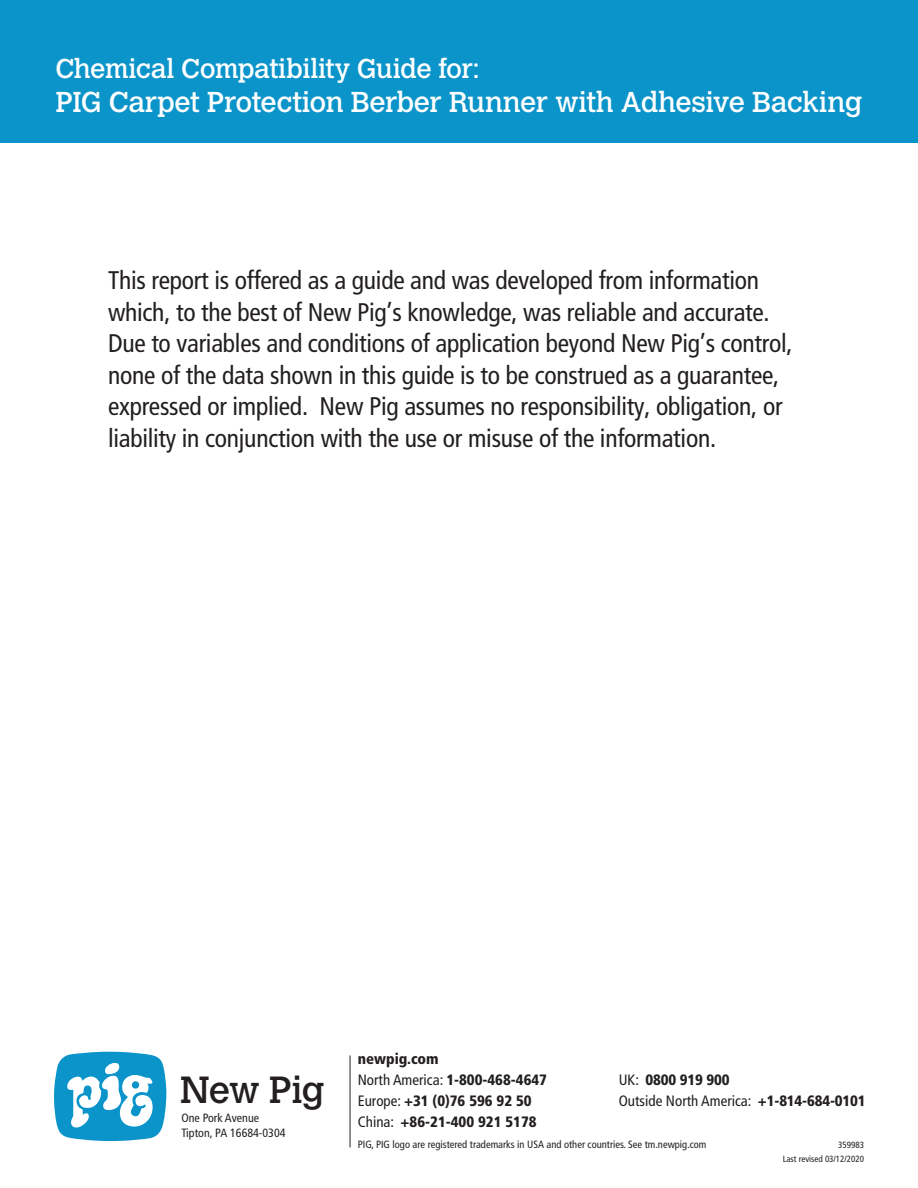
<style>
.page{position:relative;width:918px;height:1188px;background:#fff}
.page>*{position:absolute;margin:0;border:0;box-sizing:border-box;transform-origin:0 0}
.t1{font:37.5px "Calvert MT Std";letter-spacing:-.03em;color:#231f20}
.t2{font:28.5px "Calvert MT Std";letter-spacing:-.02em;color:#fff}
.t3{font:27px "Calvert MT Std";letter-spacing:-.025em;color:#fff}
.t4{font:condensed 25.5px/31.5px "Frutiger";letter-spacing:-.01em;color:#231f20}
.t5{font:900 condensed 15px "Frutiger";color:#231f20}
.t6{font:condensed 15px "Frutiger";color:#231f20}
.t7{font:condensed 12px "Frutiger";color:#231f20}
.t8{font:condensed 10.5px "Frutiger";color:#231f20}
.t9{font:condensed 9px "Frutiger";color:#231f20}
.s1{font-weight:400}
.s2{font-weight:900}
</style>
<div class="page">
<div style="left:0;top:0;width:918px;height:142px;background:#0a94ca"></div>
<hr style="left:350px;top:1056px;width:1px;height:91px;background:#231f20">
<svg style="left:54px;top:1052px;width:112px;height:89px"></svg>
<div style="left:132px;top:1081px;width:7px;height:8px;background:#0a94ca;border-radius:50%"></div>
<p class="t3" style="left:55px;top:52px;width:426px">Chemical Compatibility Guide for:</p>
<p class="t2" style="left:55px;top:85px;width:809px">PIG Carpet Protection Berber Runner with Adhesive Backing</p>
<p class="t4" style="left:108px;top:265px;width:686px">This report is offered as a guide and was developed from information which, to the best of New Pig’s knowledge, was reliable and accurate.<br>Due to variables and conditions of application beyond New Pig’s control, none of the data shown in this guide is to be construed as a guarantee, expressed or implied. New Pig assumes no responsibility, obligation, or liability in conjunction with the use or misuse of the information.</p>
<p class="t1" style="left:180px;top:1068px;width:147px">New Pig</p>
<p class="t7" style="left:181px;top:1111px;width:79px">One Pork Avenue</p>
<p class="t7" style="left:181px;top:1126px;width:106px">Tipton, PA 16684-0304</p>
<p class="t5" style="left:358px;top:1050px;width:83px">newpig.com</p>
<p class="t5" style="left:358px;top:1071px;width:191px"><span class="s1">North America:</span> 1-800-468-4647</p>
<p class="t5" style="left:619px;top:1071px;width:112px"><span class="s1">UK:</span> 0800 919 900</p>
<p class="t5" style="left:358px;top:1092px;width:176px"><span class="s1">Europe:</span> +31 (0)76 596 92 50</p>
<p class="t6" style="left:619px;top:1092px;width:248px">Outside North America: <span class="s2">+1-814-684-0101</span></p>
<p class="t5" style="left:358px;top:1113px;width:180px"><span class="s1">China:</span> +86-21-400 921 5178</p>
<p class="t8" style="left:358px;top:1138px;width:350px">PIG, PIG logo are registered trademarks in USA and other countries. See tm.newpig.com</p>
<p class="t9" style="left:838px;top:1140px;width:27px">359983</p>
<p class="t9" style="left:783px;top:1153px;width:83px">Last revised 03/12/2020</p>
</div>
